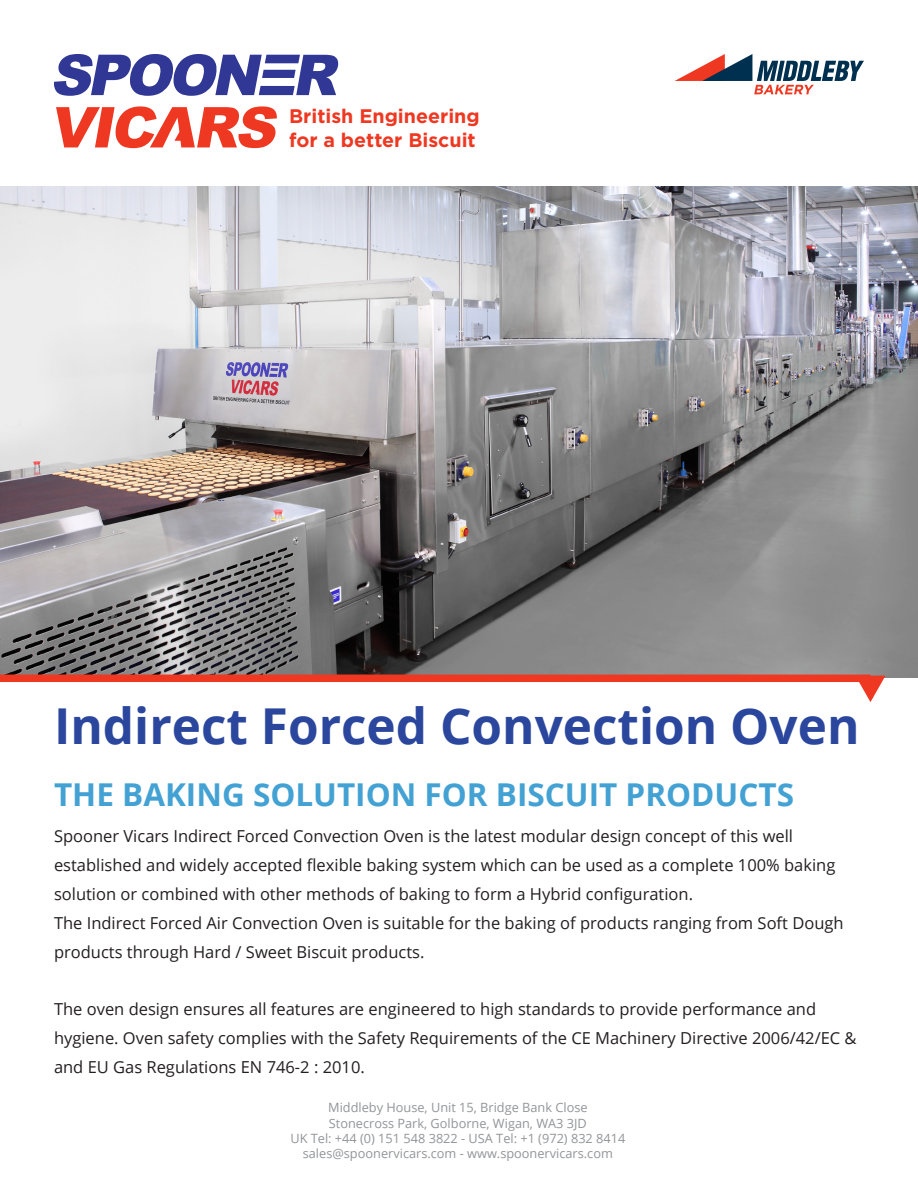
<style>
.page{position:relative;width:918px;height:1188px;background:#fff}
.page>*{position:absolute;margin:0;border:0;box-sizing:border-box;transform-origin:0 0}
.t1{font:700 49.5px "Open Sans";color:#2a469d}
.t2{font:700 31.5px "Open Sans";color:#43a2d3}
.t3{font:700 19.65px/23.5px "Gotham";color:#ef3822}
.t4{font:16.5px/28.8px "Open Sans";color:#231f20}
.t5{font:12.75px "Open Sans";color:#939598}
</style>
<div class="page">
<img style="left:0;top:186px;width:918px;height:492px">
<svg style="left:675px;top:54px;width:189px;height:40px"></svg>
<svg style="left:56px;top:106px;width:221px;height:42px"></svg>
<svg style="left:54px;top:54px;width:284px;height:42px"></svg>
<div style="left:0;top:675px;width:870px;height:7px;background:#ef3822"></div>
<svg style="left:859px;top:676px;width:27px;height:26px"></svg>
<p class="t3" style="left:289px;top:104px;width:192px">British Engineering for a better Biscuit</p>
<p class="t1" style="left:54px;top:691px;width:807px">Indirect Forced Convection Oven</p>
<p class="t2" style="left:54px;top:773px;width:742px">THE BAKING SOLUTION FOR BISCUIT PRODUCTS</p>
<p class="t4" style="left:54px;top:822px;width:783px">Spooner Vicars Indirect Forced Convection Oven is the latest modular design concept of this well established and widely accepted flexible baking system which can be used as a complete 100% baking solution or combined with other methods of baking to form a Hybrid configuration.</p>
<p class="t4" style="left:54px;top:908px;width:791px">The Indirect Forced Air Convection Oven is suitable for the baking of products ranging from Soft Dough products through Hard / Sweet Biscuit products.</p>
<p class="t4" style="left:54px;top:994px;width:804px">The oven design ensures all features are engineered to high standards to provide performance and hygiene. Oven safety complies with the Safety Requirements of the CE Machinery Directive 2006/42/EC &amp; and EU Gas Regulations EN 746-2 : 2010.</p>
<p class="t5" style="left:328px;top:1099px;width:261px">Middleby House, Unit 15, Bridge Bank Close</p>
<p class="t5" style="left:329px;top:1114px;width:259px">Stonecross Park, Golborne, Wigan, WA3 3JD</p>
<p class="t5" style="left:290px;top:1130px;width:337px">UK Tel: +44 (0) 151 548 3822 - USA Tel: +1 (972) 832 8414</p>
<p class="t5" style="left:303px;top:1145px;width:312px">sales@spoonervicars.com - www.spoonervicars.com</p>
</div>
